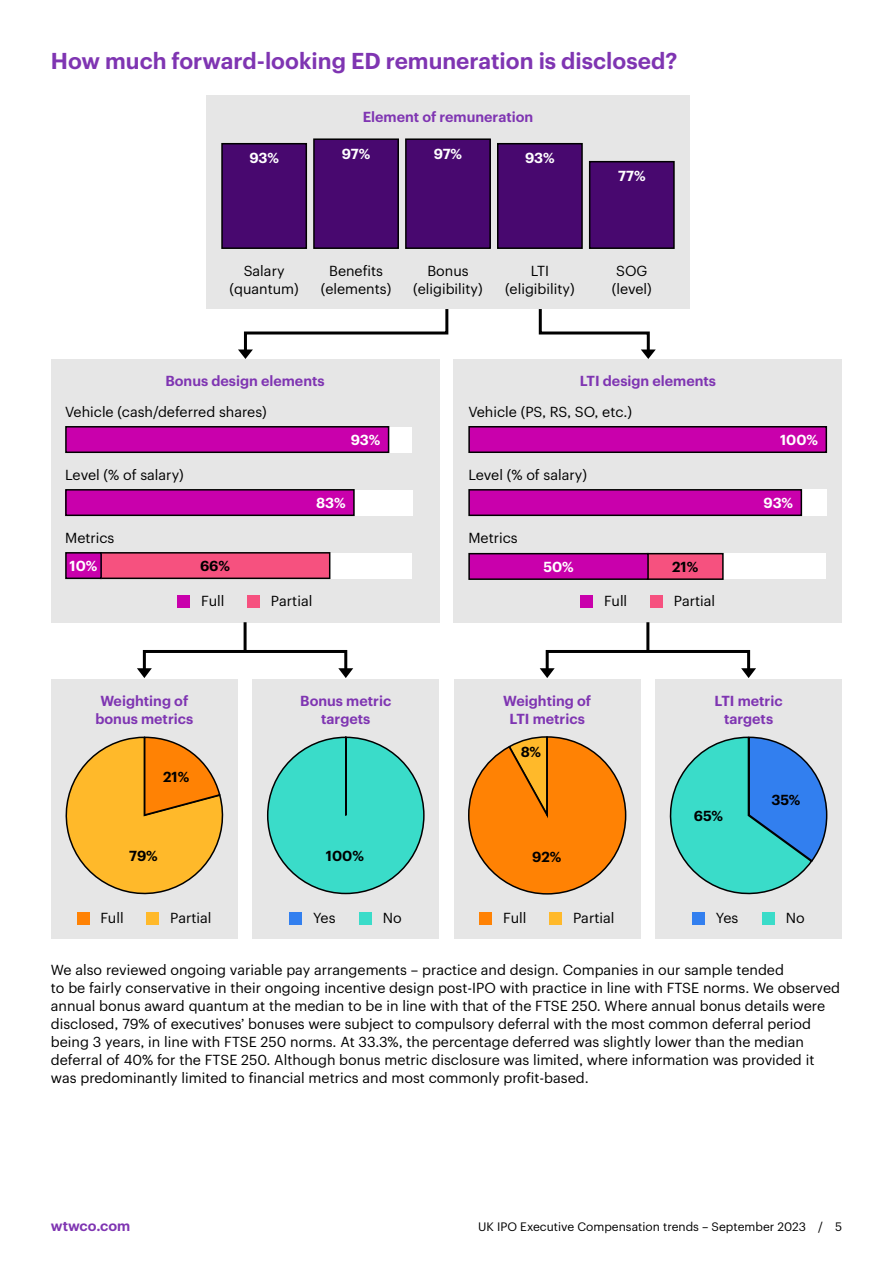
<style>
.page{position:relative;width:893px;height:1263px;background:#fff}
.page>*{position:absolute;margin:0;border:0;box-sizing:border-box;transform-origin:0 0}
.t1{font:600 22.5px "Graphik";color:#7f35b2}
.t2{font:14.25px/18px "Graphik";color:#000;text-align:center}
.t3{font:600 14.25px/18px "Graphik";color:#7f35b2;text-align:center}
.t4{font:600 14.25px "Graphik";letter-spacing:-.005em;color:#fff}
.t5{font:600 14.25px "Graphik";color:#000}
.t6{font:12px "Graphik";color:#000}
</style>
<div class="page">
<div style="left:206px;top:96px;width:484px;height:213px;background:#e6e6e6"></div>
<div style="left:590px;top:162px;width:84px;height:86px;background:#48086f"></div>
<div style="left:589px;top:161px;width:86px;height:88px;border:2px solid #000"></div>
<div style="left:498px;top:144px;width:84px;height:104px;background:#48086f"></div>
<div style="left:497px;top:143px;width:86px;height:106px;border:2px solid #000"></div>
<div style="left:406px;top:139px;width:84px;height:109px;background:#48086f"></div>
<div style="left:405px;top:138px;width:86px;height:111px;border:2px solid #000"></div>
<div style="left:314px;top:139px;width:84px;height:109px;background:#48086f"></div>
<div style="left:313px;top:138px;width:86px;height:111px;border:2px solid #000"></div>
<div style="left:222px;top:144px;width:84px;height:104px;background:#48086f"></div>
<div style="left:221px;top:143px;width:86px;height:106px;border:2px solid #000"></div>
<div style="left:51px;top:679px;width:187px;height:260px;background:#e6e6e6"></div>
<div style="left:252px;top:679px;width:187px;height:260px;background:#e6e6e6"></div>
<div style="left:454px;top:679px;width:187px;height:260px;background:#e6e6e6"></div>
<div style="left:655px;top:679px;width:187px;height:260px;background:#e6e6e6"></div>
<svg style="left:65px;top:736px;width:159px;height:159px"></svg>
<div style="left:77px;top:912px;width:12px;height:12px;background:#ff8204"></div>
<div style="left:147px;top:912px;width:12px;height:12px;background:#ffb92a"></div>
<div style="left:51px;top:359px;width:388px;height:263px;background:#e6e6e6"></div>
<div style="left:388px;top:427px;width:24px;height:25px;background:#fff"></div>
<div style="left:66px;top:427px;width:323px;height:25px;background:#c900ac"></div>
<div style="left:65px;top:426px;width:324px;height:27px;border:2px solid #000"></div>
<div style="left:330px;top:553px;width:82px;height:25px;background:#fff"></div>
<div style="left:101px;top:553px;width:229px;height:25px;background:#f6517f"></div>
<div style="left:100px;top:552px;width:230px;height:27px;border:2px solid #000"></div>
<div style="left:66px;top:553px;width:35px;height:25px;background:#c900ac"></div>
<div style="left:65px;top:552px;width:37px;height:27px;border:2px solid #000"></div>
<div style="left:354px;top:490px;width:58px;height:25px;background:#fff"></div>
<div style="left:66px;top:490px;width:288px;height:25px;background:#c900ac"></div>
<div style="left:65px;top:489px;width:290px;height:27px;border:2px solid #000"></div>
<div style="left:178px;top:596px;width:12px;height:12px;background:#c900ac"></div>
<div style="left:248px;top:596px;width:12px;height:12px;background:#f6517f"></div>
<div style="left:454px;top:359px;width:388px;height:263px;background:#e6e6e6"></div>
<div style="left:469px;top:427px;width:357px;height:25px;background:#c900ac"></div>
<div style="left:468px;top:426px;width:359px;height:27px;border:2px solid #000"></div>
<div style="left:723px;top:554px;width:103px;height:25px;background:#fff"></div>
<div style="left:647px;top:554px;width:76px;height:25px;background:#f6517f"></div>
<div style="left:647px;top:553px;width:77px;height:27px;border:2px solid #000"></div>
<div style="left:469px;top:554px;width:179px;height:25px;background:#c900ac"></div>
<div style="left:468px;top:553px;width:181px;height:27px;border:2px solid #000"></div>
<div style="left:801px;top:489px;width:25px;height:27px;background:#fff"></div>
<div style="left:469px;top:490px;width:332px;height:25px;background:#c900ac"></div>
<div style="left:468px;top:489px;width:334px;height:27px;border:2px solid #000"></div>
<div style="left:581px;top:596px;width:12px;height:12px;background:#c900ac"></div>
<div style="left:650px;top:596px;width:12px;height:12px;background:#f6517f"></div>
<div style="left:290px;top:912px;width:12px;height:12px;background:#327fef"></div>
<div style="left:359px;top:912px;width:12px;height:12px;background:#3adcc9"></div>
<div style="left:693px;top:912px;width:12px;height:12px;background:#327fef"></div>
<div style="left:762px;top:912px;width:12px;height:12px;background:#3adcc9"></div>
<div style="left:480px;top:912px;width:12px;height:12px;background:#ff8204"></div>
<div style="left:550px;top:912px;width:12px;height:12px;background:#ffb92a"></div>
<div style="left:268px;top:737px;width:156px;height:156px;background:#3adcc9;border-radius:78px"></div>
<svg style="left:468px;top:736px;width:159px;height:159px"></svg>
<svg style="left:669px;top:736px;width:159px;height:159px"></svg>
<svg style="left:238px;top:309px;width:211px;height:50px"></svg>
<svg style="left:538px;top:309px;width:118px;height:50px"></svg>
<div style="left:143px;top:650px;width:204px;height:21px;border:3px solid #000"></div>
<svg style="left:137px;top:668px;width:15px;height:10px"></svg>
<svg style="left:338px;top:668px;width:15px;height:10px"></svg>
<div style="left:546px;top:650px;width:204px;height:21px;border:3px solid #000"></div>
<svg style="left:540px;top:668px;width:15px;height:10px"></svg>
<svg style="left:741px;top:668px;width:15px;height:10px"></svg>
<hr style="left:244px;top:622px;width:3px;height:29px;background:#000">
<hr style="left:646px;top:622px;width:3px;height:29px;background:#000">
<h1 class="t1" style="left:51px;top:44px;width:628px">How much forward-looking ED remuneration is disclosed?</h1>
<p class="t3" style="left:363px;top:107px;width:172px">Element of remuneration</p>
<p class="t4" style="left:249px;top:147px;width:31px">93%</p>
<p class="t4" style="left:342px;top:143px;width:30px">97%</p>
<p class="t4" style="left:434px;top:143px;width:30px">97%</p>
<p class="t4" style="left:525px;top:147px;width:31px">93%</p>
<p class="t4" style="left:618px;top:165px;width:29px">77%</p>
<p class="t2" style="left:230px;top:261px;width:71px">Salary (quantum)</p>
<p class="t2" style="left:321px;top:261px;width:72px">Benefits (elements)</p>
<p class="t2" style="left:413px;top:261px;width:71px">Bonus (eligibility)</p>
<p class="t2" style="left:505px;top:261px;width:71px">LTI (eligibility)</p>
<p class="t2" style="left:612px;top:261px;width:41px">SOG (level)</p>
<p class="t3" style="left:165px;top:370px;width:161px">Bonus design elements</p>
<p class="t2" style="left:65px;top:402px;width:203px">Vehicle (cash/deferred shares)</p>
<p class="t3" style="left:580px;top:370px;width:138px">LTI design elements</p>
<p class="t2" style="left:468px;top:402px;width:165px">Vehicle (PS, RS, SO, etc.)</p>
<p class="t4" style="left:351px;top:429px;width:31px">93%</p>
<p class="t4" style="left:780px;top:429px;width:39px">100%</p>
<p class="t2" style="left:65px;top:465px;width:120px">Level (% of salary)</p>
<p class="t2" style="left:468px;top:465px;width:120px">Level (% of salary)</p>
<p class="t4" style="left:316px;top:492px;width:31px">83%</p>
<p class="t4" style="left:763px;top:492px;width:31px">93%</p>
<p class="t2" style="left:65px;top:528px;width:51px">Metrics</p>
<p class="t4" style="left:70px;top:555px;width:29px">10%</p>
<p class="t5" style="left:200px;top:555px;width:31px">66%</p>
<p class="t2" style="left:468px;top:528px;width:51px">Metrics</p>
<p class="t4" style="left:543px;top:556px;width:32px">50%</p>
<p class="t5" style="left:672px;top:556px;width:28px">21%</p>
<p class="t2" style="left:201px;top:591px;width:25px">Full</p>
<p class="t2" style="left:271px;top:591px;width:43px">Partial</p>
<p class="t2" style="left:604px;top:591px;width:25px">Full</p>
<p class="t2" style="left:674px;top:591px;width:43px">Partial</p>
<p class="t3" style="left:95px;top:691px;width:99px">Weighting of bonus metrics</p>
<p class="t3" style="left:300px;top:691px;width:92px">Bonus metric targets</p>
<p class="t3" style="left:503px;top:691px;width:89px">Weighting of<br>LTI metrics</p>
<p class="t3" style="left:715px;top:691px;width:70px">LTI metric targets</p>
<p class="t5" style="left:163px;top:766px;width:28px">21%</p>
<p class="t5" style="left:129px;top:845px;width:30px">79%</p>
<p class="t2" style="left:100px;top:907px;width:25px">Full</p>
<p class="t2" style="left:170px;top:907px;width:43px">Partial</p>
<p class="t5" style="left:326px;top:845px;width:39px">100%</p>
<p class="t5" style="left:521px;top:741px;width:22px">8%</p>
<p class="t5" style="left:532px;top:846px;width:31px">92%</p>
<p class="t5" style="left:694px;top:805px;width:31px">65%</p>
<p class="t5" style="left:771px;top:789px;width:30px">35%</p>
<p class="t2" style="left:313px;top:907px;width:24px">Yes</p>
<p class="t2" style="left:383px;top:907px;width:20px">No</p>
<p class="t2" style="left:503px;top:907px;width:25px">Full</p>
<p class="t2" style="left:573px;top:907px;width:43px">Partial</p>
<p class="t2" style="left:716px;top:907px;width:24px">Yes</p>
<p class="t2" style="left:786px;top:907px;width:20px">No</p>
<p class="t2" style="left:51px;top:960px;width:791px;text-align:left">We also reviewed ongoing variable pay arrangements – practice and design. Companies in our sample tended<br>to be fairly conservative in their ongoing incentive design post-IPO with practice in line with FTSE norms. We observed annual bonus award quantum at the median to be in line with that of the FTSE 250. Where annual bonus details were disclosed, 79% of executives’ bonuses were subject to compulsory deferral with the most common deferral period being 3 years, in line with FTSE 250 norms. At 33.3%, the percentage deferred was slightly lower than the median deferral of 40% for the FTSE 250. Although bonus metric disclosure was limited, where information was provided it was predominantly limited to financial metrics and most commonly profit-based.</p>
<p class="t3" style="left:51px;top:1216px;width:81px">wtwco.com</p>
<p class="t6" style="left:478px;top:1218px;width:365px">UK IPO Executive Compensation trends – September 2023 / 5</p>
</div>
